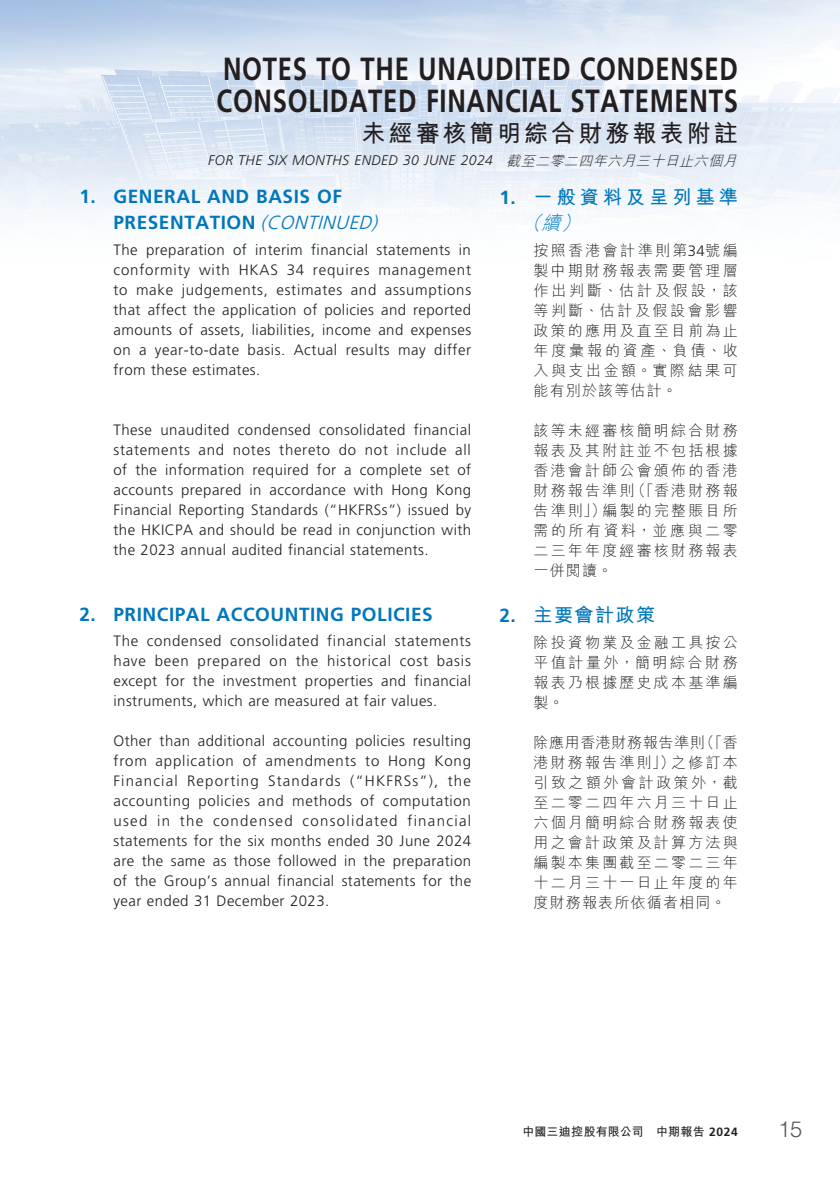
<style>
.page{position:relative;width:840px;height:1191px;background:#fff}
.page>*{position:absolute;margin:0;border:0;box-sizing:border-box;transform-origin:0 0}
.t1{font:700 32px/32px "Frutiger LT Std";letter-spacing:.03em;color:#231f20;scale:.8 1}
.t2{font:700 24px "M Hei HK";letter-spacing:.13em;color:#231f20}
.t3{font:300 22px "Helvetica LT Std";color:#57585a}
.t4{font:700 19px/26px "Frutiger LT Std";letter-spacing:.03em;color:#0077bd}
.t5{font:700 19px/26px "M Hei HK";letter-spacing:.22em;color:#0077bd}
.t6{font:300 15px/20px "Frutiger LT Std";letter-spacing:.03em;color:#231f20;text-align:justify}
.t7{font:300 15px/20px "M Hei HK";letter-spacing:.145em;color:#231f20;text-align:justify}
.t8{font:italic 300 14px "Frutiger LT Std";letter-spacing:.03em;color:#231f20}
.t9{font:700 12px "M Hei HK";letter-spacing:.01em;color:#231f20}
.s1{font-family:"M Hei HK"}
.s2{font-weight:300;font-style:italic}
.s3{font-family:"Frutiger LT Std"}
</style>
<div class="page">
<img style="left:0;top:0;width:839px;height:219px">
<h1 class="t1" style="left:216px;top:53px;width:653px">NOTES TO THE UNAUDITED CONDENSED<br>CONSOLIDATED FINANCIAL STATEMENTS</h1>
<h2 class="t2" style="left:361px;top:115px;width:377px">未經審核簡明綜合財務報表附註</h2>
<p class="t8" style="left:208px;top:152px;width:533px">FOR THE SIX MONTHS ENDED 30 JUNE 2024 <span class="s1">截至二零二四年六月三十日止六個月</span></p>
<p class="t4" style="left:113px;top:183px;width:271px;text-indent:-34px">1. GENERAL AND BASIS OF<br>PRESENTATION <span class="s2">(CONTINUED)</span></p>
<p class="t6" style="left:113px;top:240px;width:359px">The preparation of interim financial statements in conformity with HKAS 34 requires management to make judgements, estimates and assumptions that affect the application of policies and reported amounts of assets, liabilities, income and expenses on a year-to-date basis. Actual results may differ from these estimates.</p>
<p class="t5" style="left:521px;top:182px;width:217px;text-indent:-23px"><span class="s3">1.</span> 一般資料及呈列基準<span class="s2">（續）</span></p>
<p class="t7" style="left:533px;top:240px;width:206px">按照香港會計準則第<span class="s3">34</span>號編製中期財務報表需要管理層作出判斷、估計及假設，該等判斷、估計及假設會影響政策的應用及直至目前為止年度彙報的資產、負債、收入與支出金額。實際結果可能有別於該等估計。</p>
<p class="t7" style="left:533px;top:420px;width:206px">該等未經審核簡明綜合財務報表及其附註並不包括根據香港會計師公會頒佈的香港財務報告準則（「香港財務報告準則」）編製的完整賬目所需的所有資料，並應與二零二三年年度經審核財務報表一併閱讀。</p>
<p class="t5" style="left:499px;top:600px;width:157px"><span class="s3">2.</span> 主要會計政策</p>
<p class="t7" style="left:533px;top:632px;width:206px">除投資物業及金融工具按公平值計量外，簡明綜合財務報表乃根據歷史成本基準編製。</p>
<p class="t7" style="left:533px;top:732px;width:206px">除應用香港財務報告準則（「香港財務報告準則」）之修訂本引致之額外會計政策外，截至二零二四年六月三十日止六個月簡明綜合財務報表使用之會計政策及計算方法與編製本集團截至二零二三年十二月三十一日止年度的年度財務報表所依循者相同。</p>
<p class="t6" style="left:113px;top:420px;width:359px">These unaudited condensed consolidated financial statements and notes thereto do not include all of the information required for a complete set of accounts prepared in accordance with Hong Kong Financial Reporting Standards (“HKFRSs”) issued by the HKICPA and should be read in conjunction with the 2023 annual audited financial statements.</p>
<p class="t4" style="left:79px;top:601px;width:354px">2. PRINCIPAL ACCOUNTING POLICIES</p>
<p class="t6" style="left:113px;top:631px;width:359px">The condensed consolidated financial statements have been prepared on the historical cost basis except for the investment properties and financial instruments, which are measured at fair values.</p>
<p class="t6" style="left:113px;top:731px;width:359px">Other than additional accounting policies resulting from application of amendments to Hong Kong Financial Reporting Standards (“HKFRSs”), the accounting policies and methods of computation used in the condensed consolidated financial statements for the six months ended 30 June 2024 are the same as those followed in the preparation of the Group’s annual financial statements for the year ended 31 December 2023.</p>
<p class="t9" style="left:522px;top:1123px;width:217px">中國三迪控股有限公司 中期報告 <span class="s3">2024</span></p>
<h3 class="t3" style="left:777px;top:1115px;width:26px">15</h3>
</div>
